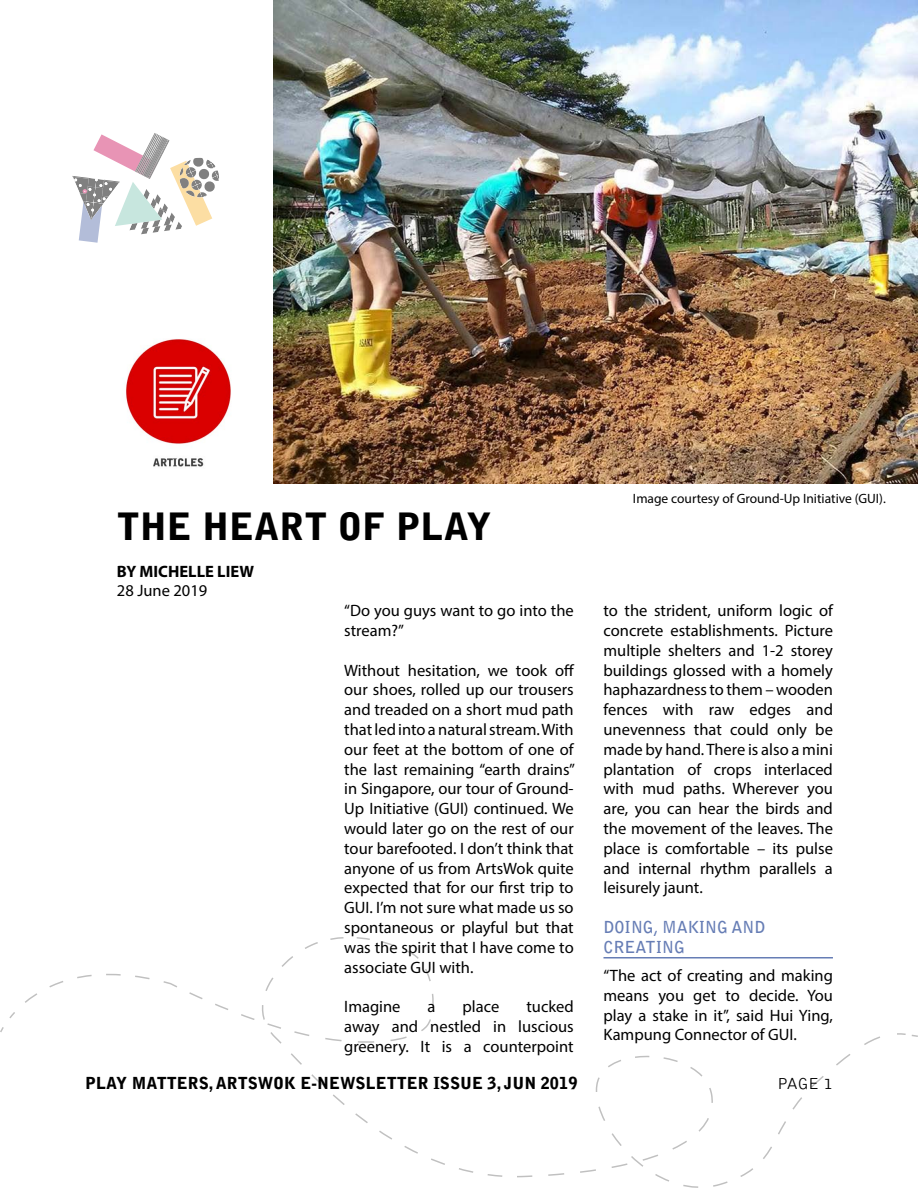
<style>
.page{position:relative;width:918px;height:1188px;background:#fff}
.page>*{position:absolute;margin:0;border:0;box-sizing:border-box;transform-origin:0 0}
.t1{font:900 37.5px "Bell Gothic Std";color:#000}
.t2{font:16.5px/19.8px "Myriad Pro";color:#000;text-align:justify}
.t3{font:900 16.5px "Bell Gothic Std";color:#000}
.t4{font:700 16.5px/19.8px "Bell Gothic Std";color:#667db5}
.t5{font:700 16.5px "Myriad Pro";color:#000}
.t6{font:300 16.5px "Bell Gothic Std";color:#000}
.t7{font:13.5px "Myriad Pro";color:#000}
</style>
<div class="page">
<svg style="left:0;top:1027px;width:4px;height:5px"></svg>
<svg style="left:330px;top:937px;width:40px;height:3px"></svg>
<svg style="left:9px;top:941px;width:897px;height:247px"></svg>
<svg style="left:911px;top:1034px;width:7px;height:3px"></svg>
<hr style="left:603px;top:957px;width:230px;height:2px;background:#667db5">
<img style="left:273px;top:0;width:645px;height:483px">
<img style="left:126px;top:339px;width:105px;height:128px">
<svg style="left:72px;top:133px;width:147px;height:110px"></svg>
<h1 class="t1" style="left:117px;top:505px;width:376px">THE HEART OF PLAY</h1>
<p class="t5" style="left:117px;top:560px;width:139px">BY MICHELLE LIEW</p>
<p class="t2" style="left:117px;top:581px;width:92px">28 June 2019</p>
<p class="t2" style="left:344px;top:600px;width:231px">“Do you guys want to go into the stream?”</p>
<p class="t2" style="left:344px;top:660px;width:232px">Without hesitation, we took off our shoes, rolled up our trousers and treaded on a short mud path that led into a natural stream. With our feet at the bottom of one of the last remaining “earth drains” in Singapore, our tour of Ground-Up Initiative (GUI) continued. We would later go on the rest of our tour barefooted. I don’t think that anyone of us from ArtsWok quite expected that for our first trip to GUI. I’m not sure what made us so spontaneous or playful but that was the spirit that I have come to associate GUI with.</p>
<p class="t2" style="left:344px;top:996px;width:58px">Imagine</p>
<p class="t2" style="left:428px;top:996px;width:9px">a</p>
<p class="t2" style="left:463px;top:996px;width:38px">place</p>
<p class="t2" style="left:344px;top:996px;width:231px;text-indent:182px">tucked away and nestled in luscious greenery. It is a counterpoint</p>
<p class="t7" style="left:633px;top:491px;width:254px">Image courtesy of Ground-Up Initiative (GUI).</p>
<p class="t2" style="left:603px;top:600px;width:231px">to the strident, uniform logic of concrete establishments. Picture multiple shelters and 1-2 storey buildings glossed with a homely haphazardness to them – wooden fences with raw edges and unevenness that could only be made by hand. There is also a mini plantation of crops interlaced with mud paths. Wherever you are, you can hear the birds and the movement of the leaves. The place is comfortable – its pulse and internal rhythm parallels a leisurely jaunt.</p>
<p class="t4" style="left:603px;top:917px;width:164px">DOING, MAKING AND<br>CREATING</p>
<p class="t2" style="left:603px;top:965px;width:231px">“The act of creating and making means you get to decide. You play a stake in it”, said Hui Ying, Kampung Connector of GUI.</p>
<p class="t3" style="left:85px;top:1073px;width:494px">PLAY MATTERS, ARTSWOK E-NEWSLETTER ISSUE 3, JUN 2019</p>
<p class="t6" style="left:777px;top:1075px;width:57px">PAGE 1</p>
</div>
